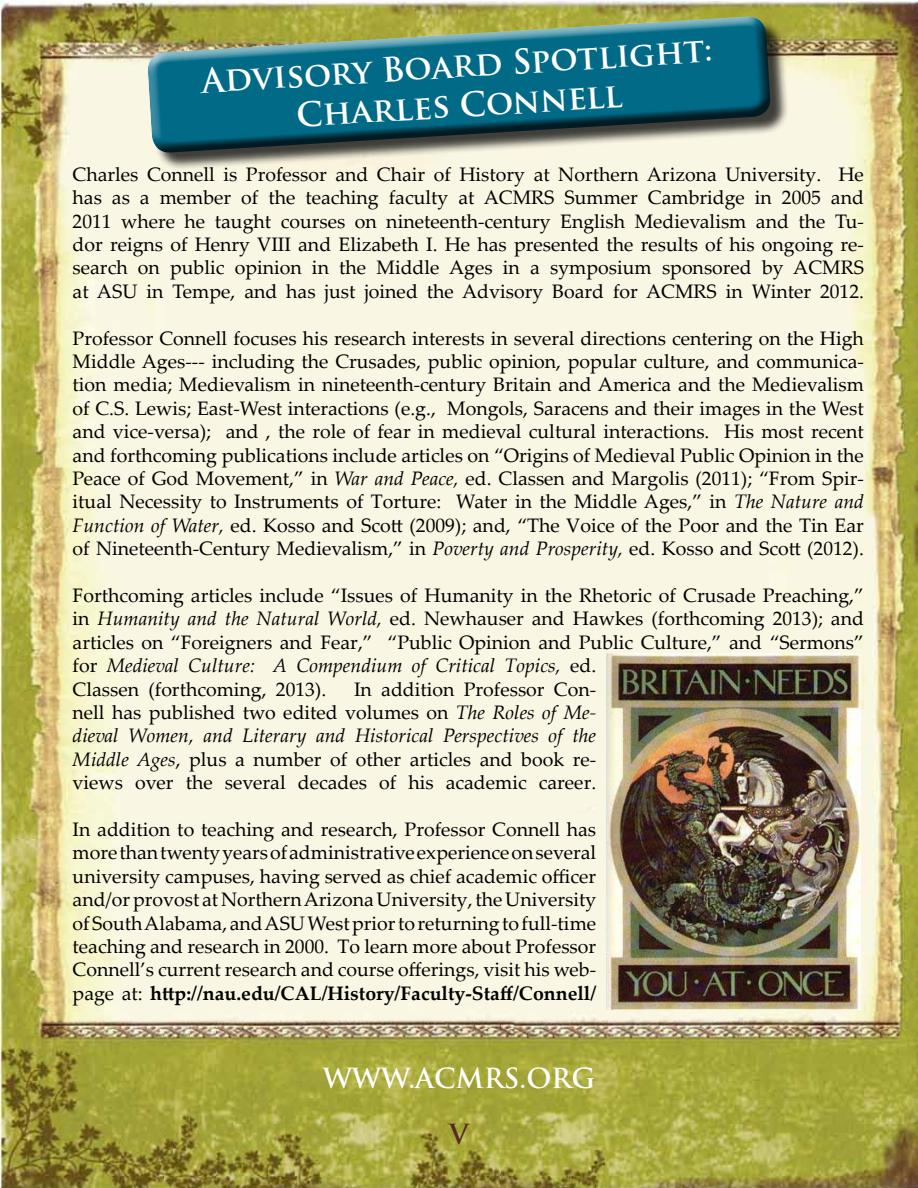
<style>
.page{position:relative;width:918px;height:1188px;background:#fff}
.page>*{position:absolute;margin:0;border:0;box-sizing:border-box;transform-origin:0 0}
.t1{font:700 33px/39.5px "Trajan Pro";color:#fff;text-align:center}
.t2{font:700 27px "Trajan Pro";color:#fff}
.t3{font:700 27px "Trajan Pro";color:#552b20}
.t4{font:19.5px/23.4px "Palatino Linotype";color:#000;text-align:justify}
.s1{font-style:italic}
.s2{font-weight:700}
</style>
<div class="page">
<img style="left:0;top:2px;width:918px;height:1186px">
<div style="left:150px;top:19px;width:639px;height:152px;background:#000;opacity:.75"></div>
<svg style="left:146px;top:15px;width:627px;height:4px;background:#a8a840"></svg>
<svg style="left:146px;top:19px;width:628px;height:137px;background:#34787d"></svg>
<img style="left:607px;top:653px;width:254px;height:357px">
<h1 class="t1" style="left:200px;top:64px;width:513px;rotate:-4deg">Advisory Board Spotlight:<br>Charles Connell</h1>
<p class="t4" style="left:73px;top:162px;width:793px">Charles Connell is Professor and Chair of History at Northern Arizona University. He has as a member of the teaching faculty at ACMRS Summer Cambridge in 2005 and 2011 where he taught courses on nineteenth-century English Medievalism and the Tu&shy;dor reigns of Henry VIII and Elizabeth I. He has presented the results of his ongoing re&shy;search on public opinion in the Middle Ages in a symposium sponsored by ACMRS at ASU in Tempe, and has just joined the Advisory Board for ACMRS in Winter 2012.</p>
<p class="t4" style="left:73px;top:326px;width:793px">Professor Connell focuses his research interests in several directions centering on the High Middle Ages--- including the Crusades, public opinion, popular culture, and communica&shy;tion media; Medievalism in nineteenth-century Britain and America and the Medievalism of C.S. Lewis; East-West interactions (e.g., Mongols, Saracens and their images in the West and vice-versa); and , the role of fear in medieval cultural interactions. His most recent and forthcoming publications include articles on “Origins of Medieval Public Opinion in the Peace of God Movement,” in <span class="s1">War and Peace,</span> ed. Classen and Margolis (2011); “From Spir&shy;itual Necessity to Instruments of Torture: Water in the Middle Ages,” in <span class="s1">The Nature and Function of Water,</span> ed. Kosso and Scott (2009); and, “The Voice of the Poor and the Tin Ear of Nineteenth-Century Medievalism,” in <span class="s1">Poverty and Prosperity,</span> ed. Kosso and Scott (2012).</p>
<p class="t4" style="left:73px;top:583px;width:793px;text-align:left">Forthcoming articles include “Issues of Humanity in the Rhetoric of Crusade Preaching,” in <span class="s1">Humanity and the Natural World,</span> ed. Newhauser and Hawkes (forthcoming 2013); and articles on “Foreigners and Fear,” “Public Opinion and Public Culture,” and “Sermons” for <span class="s1">Medieval Culture: A Compendium of Critical Topics,</span> ed.<br>Classen (forthcoming, 2013).</p>
<p class="t4" style="left:73px;top:677px;width:525px;text-indent:281px">In addition Professor Con&shy;nell has published two edited volumes on <span class="s1">The Roles of Me&shy;dieval Women, and Literary and Historical Perspectives of the Middle Ages</span>, plus a number of other articles and book re&shy;views over the several decades of his academic career.</p>
<p class="t4" style="left:73px;top:817px;width:525px">In addition to teaching and research, Professor Connell has more than twenty years of administrative experience on several university campuses, having served as chief academic officer and/or provost at Northern Arizona University, the University of South Alabama, and ASU West prior to returning to full-time teaching and research in 2000. To learn more about Professor Connell’s current research and course offerings, visit his web&shy;page at: <span class="s2">http://nau.edu/CAL/History/Faculty-Staff/Connell/</span></p>
<h2 class="t2" style="left:323px;top:1062px;width:274px">WWW.ACMRS.ORG</h2>
<h2 class="t3" style="left:449px;top:1118px;width:21px">V</h2>
</div>
